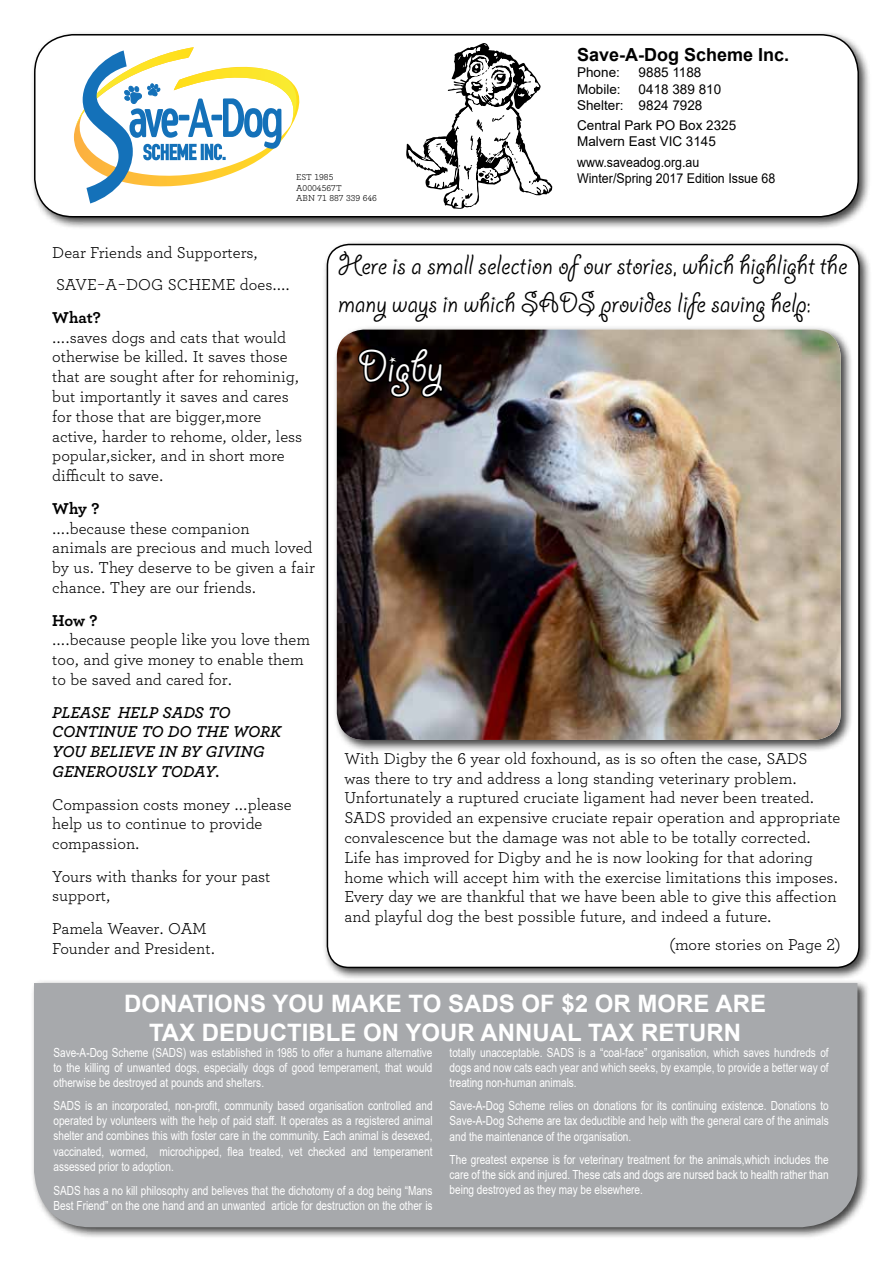
<style>
.page{position:relative;width:893px;height:1263px;background:#fff}
.page>*{position:absolute;margin:0;border:0;box-sizing:border-box;transform-origin:0 0}
.t1{font:49.5px "Giddyup Std";color:#fff}
.t2{font:31.5px/37.8px "Giddyup Std";color:#000}
.t3{font:700 24px/28.8px "Arial";color:#fff;text-align:center}
.t4{font:700 18px "Arial";color:#000}
.t5{font:16.5px/19.8px "Archer";color:#000}
.t6{font:italic 600 16.5px/19.8px "Archer";color:#000}
.t7{font:700 16.5px "Archer";letter-spacing:-.005em;color:#000}
.t8{font:13.5px/16.2px "Arial";color:#000}
.t9{font:13.5px/16.2px "Arial";color:#000;scale:.92 1}
.t10{font:12.6px/15px "Arial";color:#fff;text-align:justify;scale:.8 1}
.t11{font:9px/10.8px "Archer";color:#000}
</style>
<div class="page">
<div style="left:323px;top:240px;width:549px;height:741px;background:#000;opacity:.75"></div>
<div style="left:327px;top:244px;width:532px;height:723px;background:#fff;border-radius:22px"></div>
<div style="left:30px;top:30px;width:841px;height:200px;background:#000;opacity:.75"></div>
<div style="left:35px;top:35px;width:823px;height:182px;background:#fff;border-radius:38px"></div>
<div style="left:34px;top:34px;width:825px;height:183px;border:2px solid #000;border-radius:38px"></div>
<svg style="left:74px;top:47px;width:226px;height:157px"></svg>
<svg style="left:406px;top:43px;width:146px;height:166px"></svg>
<div style="left:30px;top:979px;width:840px;height:260px;background:#000;opacity:.75"></div>
<div style="left:34px;top:983px;width:823px;height:244px;background:#a7a9ac"></div>
<div style="left:333px;top:326px;width:520px;height:426px;background:#000;opacity:.75"></div>
<img style="left:337px;top:330px;width:504px;height:410px">
<svg style="left:356px;top:326px;width:89px;height:152px;background:#423835"></svg>
<p class="t11" style="left:296px;top:171px;width:82px">EST 1985<br>A0004567T<br>ABN 71 887 339 646</p>
<h3 class="t4" style="left:577px;top:42px;width:214px">Save-A-Dog Scheme Inc.</h3>
<p class="t8" style="left:577px;top:64px;width:44px">Phone:</p>
<p class="t8" style="left:639px;top:64px;width:64px">9885 1188</p>
<p class="t8" style="left:577px;top:81px;width:45px">Mobile:</p>
<p class="t8" style="left:577px;top:81px;width:146px;text-indent:62px">0418 389 810<br>Shelter: 9824 7928</p>
<p class="t8" style="left:577px;top:117px;width:161px">Central Park PO Box 2325<br>Malvern East VIC 3145</p>
<p class="t9" style="left:577px;top:154px;width:217px">www.saveadog.org.au<br>Winter/Spring 2017 Edition Issue 68</p>
<h3 class="t5" style="left:52px;top:235px;width:239px;line-height:32.5px">Dear Friends and Supporters,<br>SAVE-A-DOG SCHEME does....</h3>
<h3 class="t7" style="left:52px;top:304px;width:50px">What?</h3>
<p class="t5" style="left:52px;top:326px;width:252px">....saves dogs and cats that would otherwise be killed. It saves those that are sought after for rehominig, but importantly it saves and cares for those that are bigger,more active, harder to rehome, older, less popular,sicker, and in short more difficult to save.</p>
<h3 class="t7" style="left:52px;top:495px;width:49px">Why ?</h3>
<h3 class="t5" style="left:52px;top:517px;width:264px">....because these companion<br>animals are precious and much loved by us. They deserve to be given a fair chance. They are our friends.</h3>
<h3 class="t7" style="left:52px;top:607px;width:47px">How ?</h3>
<h3 class="t5" style="left:52px;top:629px;width:259px">....because people like you love them too, and give money to enable them to be saved and cared for.</h3>
<h3 class="t6" style="left:52px;top:701px;width:230px">PLEASE HELP SADS TO<br>CONTINUE TO DO THE WORK<br>YOU BELIEVE IN BY GIVING<br>GENEROUSLY TODAY.</h3>
<h3 class="t5" style="left:52px;top:793px;width:241px">Compassion costs money ...please help us to continue to provide compassion.</h3>
<h3 class="t5" style="left:52px;top:865px;width:220px">Yours with thanks for your past support,</h3>
<h3 class="t5" style="left:52px;top:918px;width:164px">Pamela Weaver. OAM<br>Founder and President.</h3>
<h2 class="t2" style="left:338px;top:247px;width:511px">Here is a small selection of our stories, which highlight the many ways in which SADS provides life saving help:</h2>
<h1 class="t1" style="left:358px;top:339px;width:86px">Digby</h1>
<p class="t5" style="left:344px;top:748px;width:498px">With Digby the 6 year old foxhound, as is so often the case, SADS<br>was there to try and address a long standing veterinary problem.<br>Unfortunately a ruptured cruciate ligament had never been treated.<br>SADS provided an expensive cruciate repair operation and appropriate convalescence but the damage was not able to be totally corrected.<br>Life has improved for Digby and he is now looking for that adoring home which will accept him with the exercise limitations this imposes.<br>Every day we are thankful that we have been able to give this affection and playful dog the best possible future, and indeed a future.</p>
<h3 class="t5" style="left:670px;top:934px;width:173px">(more stories on Page 2)</h3>
<h3 class="t3" style="left:124px;top:989px;width:644px">DONATIONS YOU MAKE TO SADS OF $2 OR MORE ARE<br>TAX DEDUCTIBLE ON YOUR ANNUAL TAX RETURN</h3>
<p class="t10" style="left:53px;top:1045px;width:475px">Save-A-Dog Scheme (SADS) was established in 1985 to offer a humane alternative to the killing of unwanted dogs, especially dogs of good temperament, that would otherwise be destroyed at pounds and shelters.</p>
<p class="t10" style="left:53px;top:1098px;width:475px">SADS is an incorporated, non-profit, community based organisation controlled and operated by volunteers with the help of paid staff. It operates as a registered animal shelter and combines this with foster care in the community. Each animal is desexed, vaccinated, wormed, microchipped, flea treated, vet checked and temperament assessed prior to adoption.</p>
<p class="t10" style="left:53px;top:1182px;width:475px">SADS has a no kill philosophy and believes that the dichotomy of a dog being “Mans<br>Best Friend” on the one hand and an unwanted article for destruction on the other is</p>
<p class="t10" style="left:450px;top:1045px;width:475px">totally unacceptable. SADS is a “coal-face” organisation, which saves hundreds of dogs and now cats each year and which seeks, by example, to provide a better way of treating non-human animals.</p>
<p class="t10" style="left:450px;top:1098px;width:475px">Save-A-Dog Scheme relies on donations for its continuing existence. Donations to Save-A-Dog Scheme are tax deductible and help with the general care of the animals and the maintenance of the organisation.</p>
<p class="t10" style="left:450px;top:1152px;width:475px">The greatest expense is for veterinary treatment for the animals,which includes the care of the sick and injured. These cats and dogs are nursed back to health rather than being destroyed as they may be elsewhere.</p>
</div>
